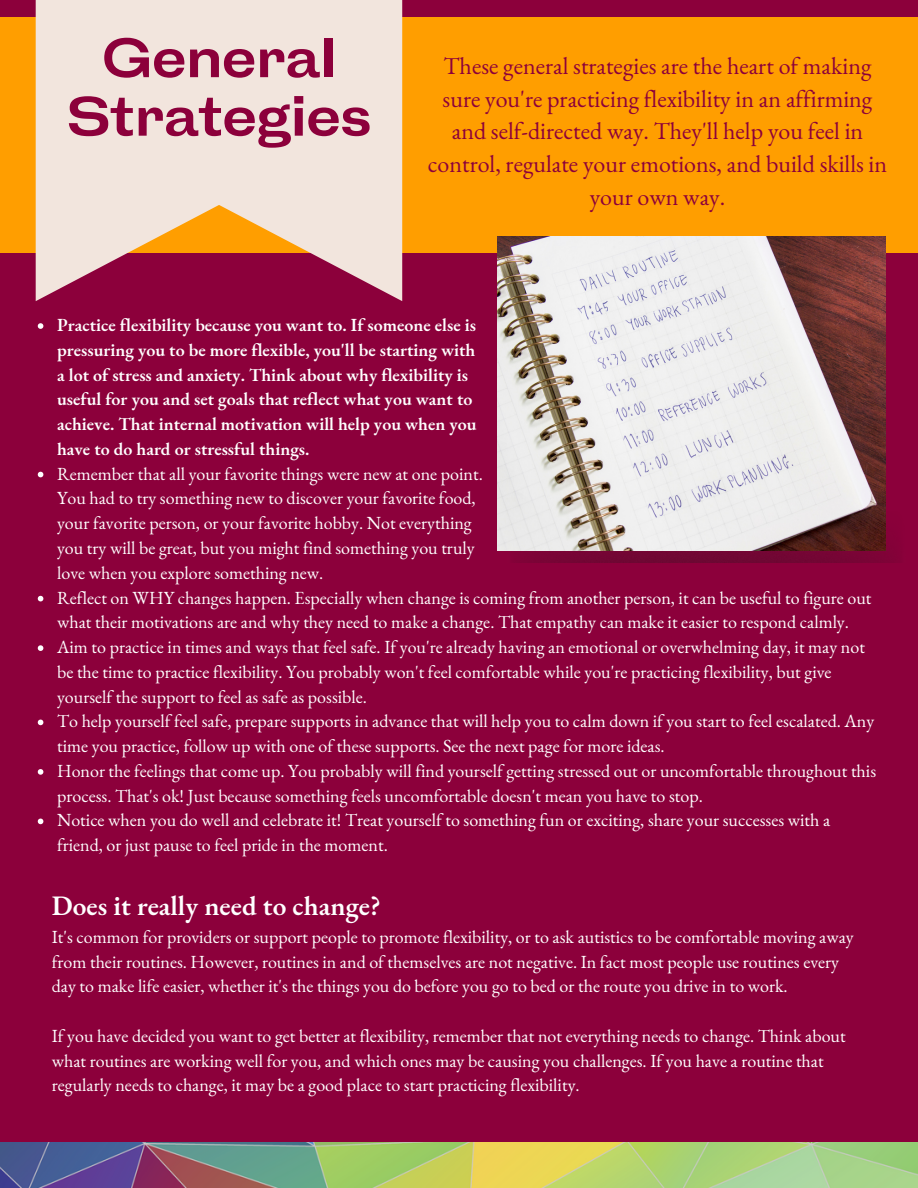
<style>
.page{position:relative;width:918px;height:1188px;background:#8c003b}
.page>*{position:absolute;margin:0;border:0;box-sizing:border-box;transform-origin:0 0}
.t1{font:700 52.5px "HK Gothic";color:#8c003b}
.t2{font:600 27.45px "EB Garamond";color:#fff}
.t3{font:24px/32.7px "EB Garamond";color:#8c003b;text-align:center}
.t4{font:18px/24.8px "EB Garamond";color:#fff}
.s1{font-weight:600}
</style>
<div class="page">
<img style="left:0;top:1142px;width:918px;height:46px">
<div style="left:0;top:18px;width:918px;height:235px;background:#ff9e00"></div>
<svg style="left:36px;top:0;width:366px;height:301px;fill:#f2e5dd"></svg>
<svg style="left:38px;top:323px;width:5px;height:6px"></svg>
<svg style="left:38px;top:472px;width:5px;height:5px"></svg>
<img style="left:519px;top:511px;width:375px;height:51px">
<img style="left:498px;top:236px;width:387px;height:315px">
<svg style="left:38px;top:596px;width:5px;height:5px"></svg>
<svg style="left:38px;top:645px;width:5px;height:6px"></svg>
<svg style="left:38px;top:720px;width:5px;height:5px"></svg>
<svg style="left:38px;top:769px;width:5px;height:6px"></svg>
<svg style="left:38px;top:819px;width:5px;height:5px"></svg>
<h1 class="t1" style="left:102px;top:30px;width:236px">General</h1>
<p class="t3" style="left:444px;top:49px;width:429px">These general strategies are the heart of making</p>
<p class="t1" style="left:67px;top:89px;width:306px">Strategies</p>
<p class="t3" style="left:428px;top:82px;width:461px">sure you're practicing flexibility in an affirming and self-directed way. They'll help you feel in control, regulate your emotions, and build skills in your own way.</p>
<p class="t4" style="left:57px;top:312px;width:821px"><span class="s1">Practice flexibility because you want to. If someone else is<br>pressuring you to be more flexible, you'll be starting with<br>a lot of stress and anxiety. Think about why flexibility is<br>useful for you and set goals that reflect what you want to<br>achieve. That internal motivation will help you when you<br>have to do hard or stressful things.<br></span>Remember that all your favorite things were new at one point.<br>You had to try something new to discover your favorite food,<br>your favorite person, or your favorite hobby. Not everything<br>you try will be great, but you might find something you truly<br>love when you explore something new.<br>Reflect on WHY changes happen. Especially when change is coming from another person, it can be useful to figure out what their motivations are and why they need to make a change. That empathy can make it easier to respond calmly.<br>Aim to practice in times and ways that feel safe. If you're already having an emotional or overwhelming day, it may not be the time to practice flexibility. You probably won't feel comfortable while you're practicing flexibility, but give yourself the support to feel as safe as possible.<br>To help yourself feel safe, prepare supports in advance that will help you to calm down if you start to feel escalated. Any time you practice, follow up with one of these supports. See the next page for more ideas.<br>Honor the feelings that come up. You probably will find yourself getting stressed out or uncomfortable throughout this process. That's ok! Just because something feels uncomfortable doesn't mean you have to stop.<br>Notice when you do well and celebrate it! Treat yourself to something fun or exciting, share your successes with a friend, or just pause to feel pride in the moment.</p>
<p class="t2" style="left:52px;top:887px;width:330px">Does it really need to change?</p>
<p class="t4" style="left:52px;top:924px;width:803px">It's common for providers or support people to promote flexibility, or to ask autistics to be comfortable moving away from their routines. However, routines in and of themselves are not negative. In fact most people use routines every day to make life easier, whether it's the things you do before you go to bed or the route you drive in to work.</p>
<p class="t4" style="left:52px;top:1023px;width:795px">If you have decided you want to get better at flexibility, remember that not everything needs to change. Think about what routines are working well for you, and which ones may be causing you challenges. If you have a routine that regularly needs to change, it may be a good place to start practicing flexibility.</p>
</div>
